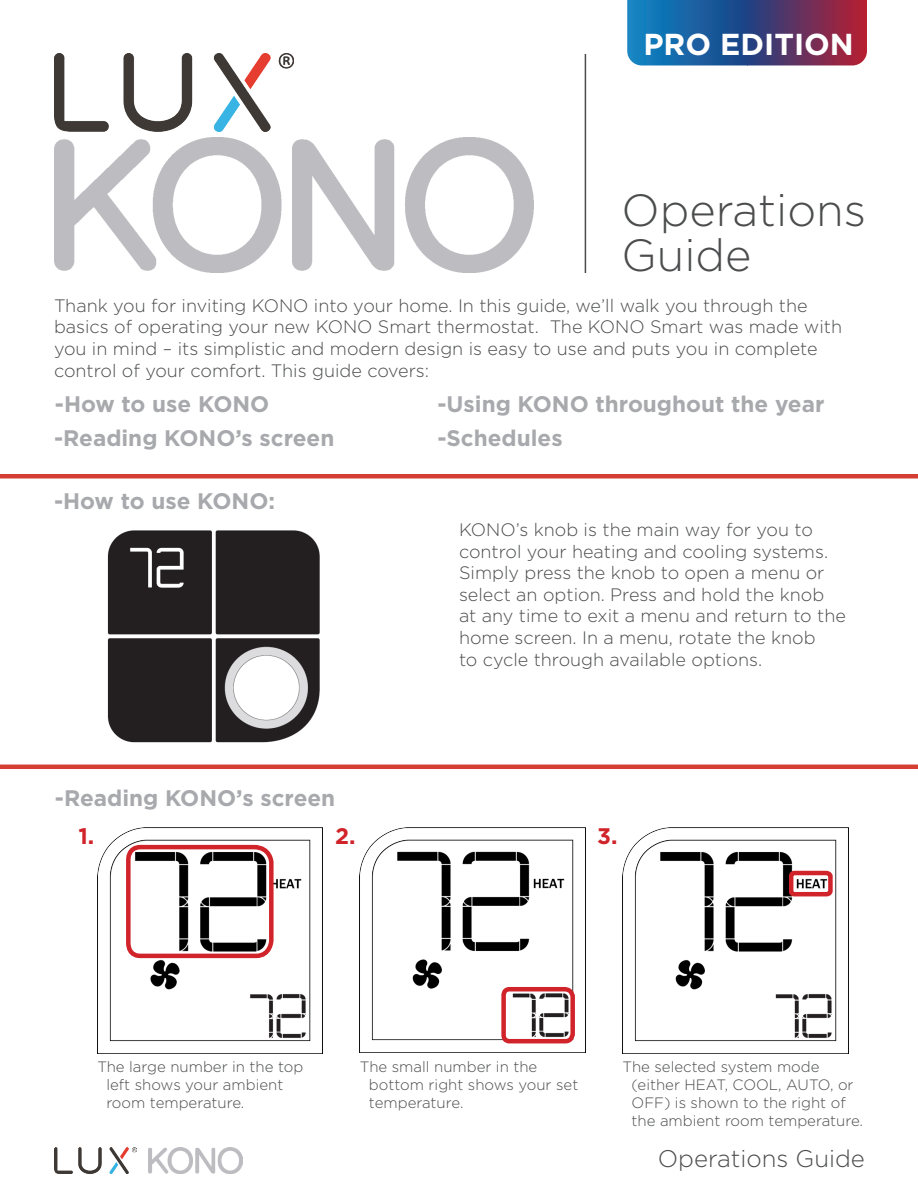
<style>
.page{position:relative;width:918px;height:1188px;background:#fff}
.page>*{position:absolute;margin:0;border:0;box-sizing:border-box;transform-origin:0 0}
.t1{font:300 45px "Gotham";color:#4b4c4d}
.t2{font:700 30.3px "Gotham";color:#fff}
.t3{font:300 24px "Gotham";color:#4b4c4d}
.t4{font:700 22.5px "Gotham";color:#a8a9ad}
.t5{font:700 22.5px "Gotham";color:#d1232a}
.t6{font:300 18px/21.6px "Gotham";color:#4b4c4d}
.t7{font:300 15px "Gotham";color:#4b4c4d}
</style>
<div class="page">
<img style="left:54px;top:54px;width:239px;height:77px">
<img style="left:55px;top:138px;width:478px;height:135px">
<hr style="left:585px;top:54px;width:1px;height:219px;background:#4b4c4d">
<hr style="left:0;top:474px;width:918px;height:4px;background:#d53f33">
<img style="left:107px;top:530px;width:213px;height:213px">
<hr style="left:0;top:765px;width:918px;height:4px;background:#d53f33">
<img style="left:97px;top:828px;width:226px;height:225px">
<img style="left:360px;top:828px;width:225px;height:225px">
<img style="left:623px;top:828px;width:225px;height:214px">
<svg style="left:124px;top:843px;width:152px;height:117px"></svg>
<svg style="left:499px;top:985px;width:78px;height:61px"></svg>
<svg style="left:787px;top:869px;width:48px;height:30px"></svg>
<img style="left:55px;top:1147px;width:81px;height:27px">
<img style="left:149px;top:1147px;width:94px;height:27px">
<svg style="left:627px;top:0;width:240px;height:65px;background:#424b81"></svg>
<h2 class="t2" style="left:643px;top:26px;width:212px">PRO EDITION</h2>
<p class="t1" style="left:622px;top:185px;width:246px">Operations</p>
<p class="t1" style="left:622px;top:230px;width:132px">Guide</p>
<p class="t6" style="left:54px;top:294px;width:755px">Thank you for inviting KONO into your home. In this guide, we’ll walk you through the</p>
<p class="t6" style="left:54px;top:316px;width:790px">basics of operating your new KONO Smart thermostat. The KONO Smart was made with you in mind – its simplistic and modern design is easy to use and puts you in complete</p>
<p class="t6" style="left:54px;top:359px;width:377px">control of your comfort. This guide covers:</p>
<p class="t4" style="left:55px;top:391px;width:216px">-How to use KONO</p>
<p class="t4" style="left:54px;top:425px;width:282px">-Reading KONO’s screen</p>
<p class="t4" style="left:437px;top:391px;width:389px">-Using KONO throughout the year</p>
<p class="t4" style="left:437px;top:425px;width:127px">-Schedules</p>
<p class="t4" style="left:54px;top:488px;width:223px">-How to use KONO:</p>
<p class="t4" style="left:55px;top:785px;width:282px">-Reading KONO’s screen</p>
<p class="t6" style="left:459px;top:519px;width:355px">KONO’s knob is the main way for you to</p>
<p class="t6" style="left:459px;top:540px;width:388px">control your heating and cooling systems.<br>Simply press the knob to open a menu or select an option. Press and hold the knob at any time to exit a menu and return to the home screen. In a menu, rotate the knob</p>
<p class="t6" style="left:459px;top:648px;width:305px">to cycle through available options.</p>
<p class="t5" style="left:78px;top:823px;width:17px">1.</p>
<p class="t5" style="left:335px;top:823px;width:22px">2.</p>
<p class="t5" style="left:597px;top:823px;width:22px">3.</p>
<p class="t7" style="left:97px;top:1058px;width:207px">The large number in the top</p>
<p class="t7" style="left:106px;top:1076px;width:179px">left shows your ambient</p>
<p class="t7" style="left:106px;top:1094px;width:140px">room temperature.</p>
<p class="t7" style="left:360px;top:1058px;width:179px">The small number in the</p>
<p class="t7" style="left:369px;top:1076px;width:211px">bottom right shows your set</p>
<p class="t7" style="left:369px;top:1094px;width:96px">temperature.</p>
<p class="t7" style="left:623px;top:1058px;width:198px">The selected system mode</p>
<p class="t7" style="left:632px;top:1076px;width:224px">(either HEAT, COOL, AUTO, or</p>
<p class="t7" style="left:632px;top:1094px;width:216px">OFF) is shown to the right of</p>
<p class="t7" style="left:632px;top:1112px;width:233px">the ambient room temperature.</p>
<p class="t3" style="left:658px;top:1146px;width:209px">Operations Guide</p>
</div>
